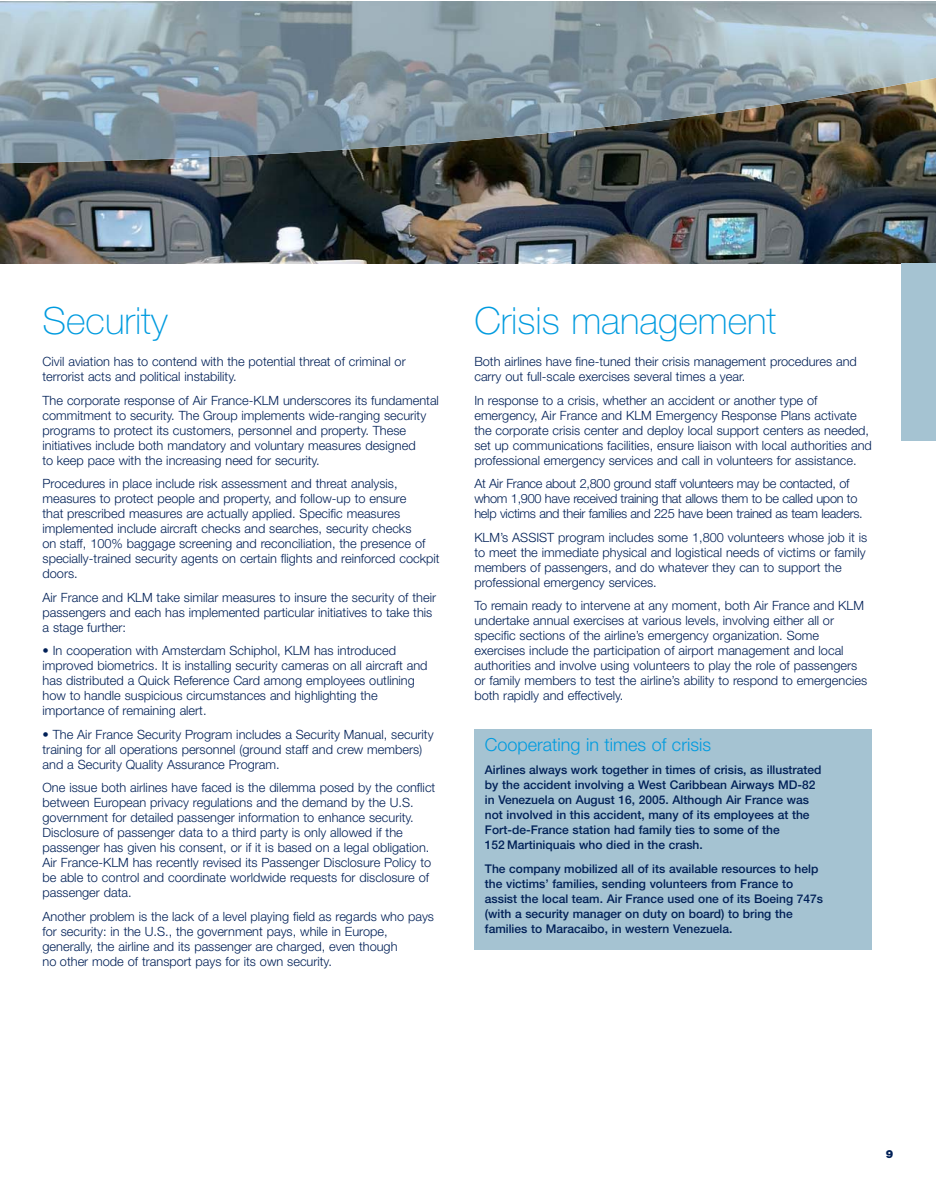
<style>
.page{position:relative;width:936px;height:1191px;background:#fff}
.page>*{position:absolute;margin:0;border:0;box-sizing:border-box;transform-origin:0 0}
.t1{font:100 37.5px "Helvetica Neue";color:#009bdf}
.t2{font:300 18px "Helvetica Neue";color:#009bdf}
.t3{font:300 12.75px/15px "Helvetica Neue";color:#002057}
.t4{font:300 12.75px/15px "Helvetica Neue";letter-spacing:-.02em;color:#002057}
.t5{font:500 12px/15px "Helvetica Neue";color:#002057}
.t6{font:900 11.25px "Helvetica Neue";color:#002057}
</style>
<div class="page">
<img style="left:0;top:118px;width:935px;height:145px">
<img style="left:0;top:1px;width:319px;height:162px">
<img style="left:319px;top:1px;width:319px;height:151px">
<img style="left:638px;top:1px;width:297px;height:117px">
<img style="left:638px;top:117px;width:50px;height:7px">
<div style="left:474px;top:729px;width:398px;height:220px;background:#a5c3d2"></div>
<div style="left:901px;top:263px;width:34px;height:177px;background:#a5c3d2"></div>
<h1 class="t1" style="left:43px;top:307px;width:127px">Security</h1>
<p class="t3" style="left:43px;top:355px;width:365px">Civil aviation has to contend with the potential threat of criminal or terrorist acts and political instability.</p>
<p class="t3" style="left:43px;top:394px;width:398px">The corporate response of Air France-KLM underscores its fundamental commitment to security. The Group implements wide-ranging security programs to protect its customers, personnel and property. These initiatives include both mandatory and voluntary measures designed<br>to keep pace with the increasing need for security.</p>
<p class="t3" style="left:43px;top:477px;width:398px">Procedures in place include risk assessment and threat analysis, measures to protect people and property, and follow-up to ensure<br>that prescribed measures are actually applied. Specific measures implemented include aircraft checks and searches, security checks<br>on staff, 100% baggage screening and reconciliation, the presence of specially-trained security agents on certain flights and reinforced cockpit doors.</p>
<p class="t3" style="left:43px;top:591px;width:395px">Air France and KLM take similar measures to insure the security of their passengers and each has implemented particular initiatives to take this a stage further:</p>
<p class="t3" style="left:43px;top:644px;width:386px">• In cooperation with Amsterdam Schiphol, KLM has introduced improved biometrics. It is installing security cameras on all aircraft and has distributed a Quick Reference Card among employees outlining how to handle suspicious circumstances and highlighting the importance of remaining alert.</p>
<p class="t3" style="left:43px;top:728px;width:392px">• The Air France Security Program includes a Security Manual, security training for all operations personnel (ground staff and crew members) and a Security Quality Assurance Program.</p>
<p class="t3" style="left:43px;top:781px;width:394px">One issue both airlines have faced is the dilemma posed by the conflict between European privacy regulations and the demand by the U.S. government for detailed passenger information to enhance security.<br>Disclosure of passenger data to a third party is only allowed if the passenger has given his consent, or if it is based on a legal obligation.<br>Air France-KLM has recently revised its Passenger Disclosure Policy to be able to control and coordinate worldwide requests for disclosure of passenger data.</p>
<p class="t3" style="left:43px;top:910px;width:393px">Another problem is the lack of a level playing field as regards who pays for security: in the U.S., the government pays, while in Europe, generally, the airline and its passenger are charged, even though<br>no other mode of transport pays for its own security.</p>
<h1 class="t1" style="left:474px;top:307px;width:303px">Crisis management</h1>
<p class="t3" style="left:474px;top:355px;width:384px">Both airlines have fine-tuned their crisis management procedures and carry out full-scale exercises several times a year.</p>
<p class="t3" style="left:474px;top:394px;width:399px">In response to a crisis, whether an accident or another type of emergency, Air France and KLM Emergency Response Plans activate the corporate crisis center and deploy local support centers as needed, set up communications facilities, ensure liaison with local authorities and professional emergency services and call in volunteers for assistance.</p>
<p class="t4" style="left:474px;top:477px;width:390px">At Air France about 2,800 ground staff volunteers may be contacted, of whom 1,900 have received training that allows them to be called upon to help victims and their families and 225 have been trained as team leaders.</p>
<p class="t3" style="left:474px;top:531px;width:394px">KLM’s ASSIST program includes some 1,800 volunteers whose job it is to meet the immediate physical and logistical needs of victims or family members of passengers, and do whatever they can to support the professional emergency services.</p>
<p class="t3" style="left:474px;top:599px;width:394px">To remain ready to intervene at any moment, both Air France and KLM undertake annual exercises at various levels, involving either all or specific sections of the airline’s emergency organization. Some exercises include the participation of airport management and local authorities and involve using volunteers to play the role of passengers or family members to test the airline’s ability to respond to emergencies both rapidly and effectively.</p>
<h2 class="t2" style="left:485px;top:738px;width:227px">Cooperating in times of crisis</h2>
<p class="t5" style="left:485px;top:763px;width:338px">Airlines always work together in times of crisis, as illustrated by the accident involving a West Caribbean Airways MD-82 in Venezuela on August 16, 2005. Although Air France was not involved in this accident, many of its employees at the Fort-de-France station had family ties to some of the<br>152 Martiniquais who died in the crash.</p>
<p class="t5" style="left:485px;top:862px;width:340px">The company mobilized all of its available resources to help the victims’ families, sending volunteers from France to assist the local team. Air France used one of its Boeing 747s (with a security manager on duty on board) to bring the families to Maracaibo, in western Venezuela.</p>
<p class="t6" style="left:885px;top:1149px;width:9px">9</p>
</div>
